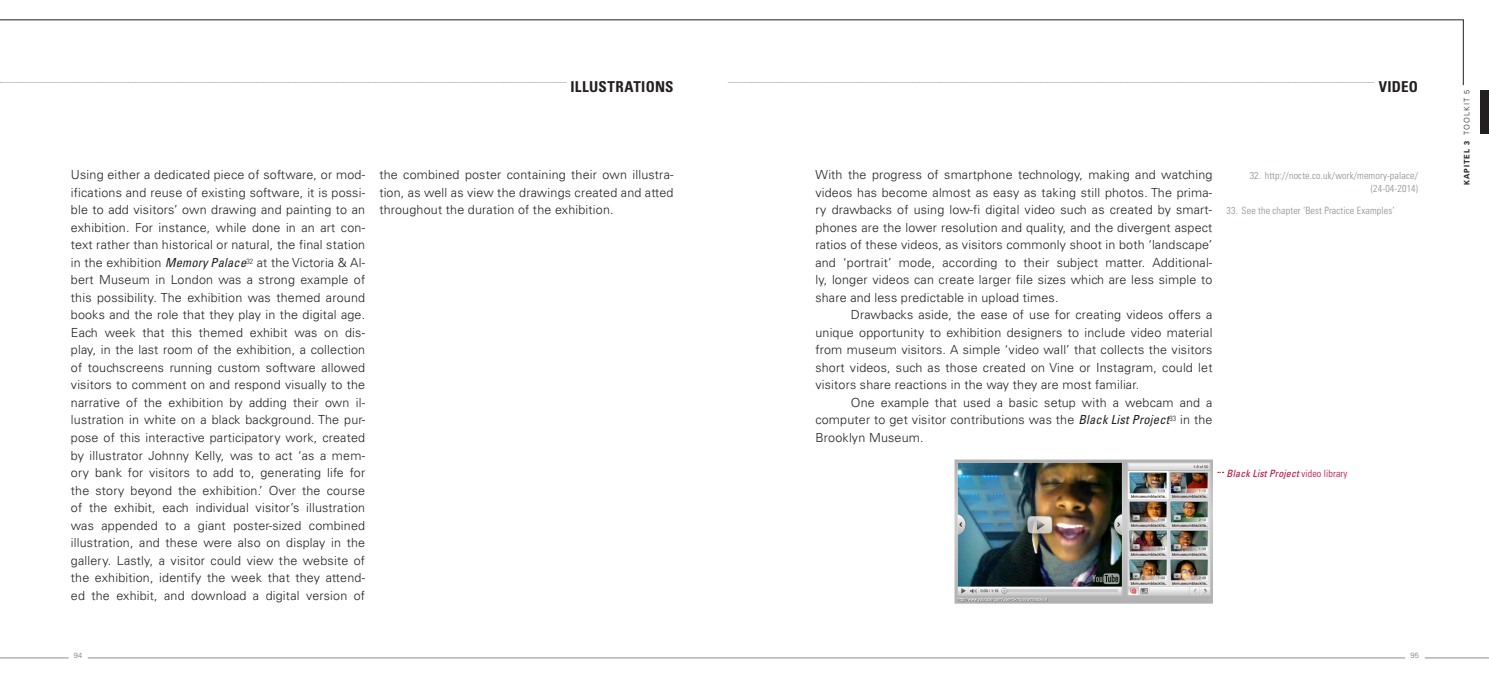
<style>
.page{position:relative;width:1489px;height:674px;background:#fff}
.page>*{position:absolute;margin:0;border:0;box-sizing:border-box;transform-origin:0 0}
._03_Head{font:700 condensed 15px "Univers";letter-spacing:.015em;color:#231f20}
.fliesstext_erster_Ab{font:300 12.5px/17.5px "Univers";letter-spacing:.015em;color:#231f20;text-align:justify}
.fliesstext{font:300 12.5px/17.5px "Univers";letter-spacing:.015em;color:#231f20;text-align:justify}
.t1{font:300 condensed 10px/12.5px "Univers";letter-spacing:.015em;color:#8b8e8f;text-align:right}
.Marginalien{font:italic condensed 10px "Univers";letter-spacing:.015em;color:#b50536}
.t2{font:700 7.5px "Univers";letter-spacing:.125em;color:#231f20}
.t3{font:300 7.5px "Univers";color:#6f7171}
._03_Head-2{font:700 condensed 3.38px "Univers";color:#231f20}
.s1{font-weight:400;font-style:italic;font-stretch:condensed}
.s2{font-weight:300;font-style:normal}
.s3{font-weight:300}
</style>
<div class="page">
<img style="left:954px;top:459px;width:258px;height:143px">
<hr style="left:0;top:657px;width:69px;height:1px;background:#8b8e8f">
<hr style="left:88px;top:657px;width:1316px;height:1px;background:#8b8e8f">
<hr style="left:1424px;top:657px;width:64px;height:1px;background:#8b8e8f">
<svg style="left:0;top:20px;width:1463px;height:65px"></svg>
<div style="left:1479px;top:90px;width:9px;height:43px;background:#231f20"></div>
<p class="_03_Head-2" style="left:-1px;top:79px;width:569px">_______________________________________________________________________________________________________________________________________________________________________________________________________________________________________________________________________________________________________________________________________________________________________________________________________________________________________________</p>
<p class="_03_Head" style="left:570px;top:77px;width:104px">ILLUSTRATIONS</p>
<p class="_03_Head-2" style="left:728px;top:79px;width:648px">___________________________________________________________________________________________________________________________________________________________________________________________________________________________________________________________________________________________________________________________________________________________________________________________________________________________________________________________________________________________________________</p>
<p class="_03_Head" style="left:1378px;top:77px;width:41px">VIDEO</p>
<p class="fliesstext_erster_Ab" style="left:71px;top:166px;width:296px">Using either a dedicated piece of software, or mod&shy;ifications and reuse of existing software, it is possi&shy;ble to add visitors’ own drawing and painting to an exhibition. For instance, while done in an art con&shy;text rather than historical or natural, the final station in the exhibition <span class="s1">Memory Palace</span><sup>32</sup> at the Victoria &amp; Al&shy;bert Museum in London was a strong example of this possibility. The exhibition was themed around books and the role that they play in the digital age.<br>Each week that this themed exhibit was on dis&shy;play, in the last room of the exhibition, a collection of touchscreens running custom software allowed visitors to comment on and respond visually to the narrative of the exhibition by adding their own il&shy;lustration in white on a black background. The pur&shy;pose of this interactive participatory work, created by illustrator Johnny Kelly, was to act ‘as a mem&shy;ory bank for visitors to add to, generating life for the story beyond the exhibition.’ Over the course of the exhibit, each individual visitor’s illustration was appended to a giant poster-sized combined illustration, and these were also on display in the gallery. Lastly, a visitor could view the website of the exhibition, identify the week that they attend&shy;ed the exhibit, and download a digital version of</p>
<p class="t1" style="left:1249px;top:169px;width:170px">32. http://nocte.co.uk/work/memory-palace/ (24-04-2014)</p>
<p class="fliesstext_erster_Ab" style="left:815px;top:166px;width:398px">With the progress of smartphone technology, making and watching videos has become almost as easy as taking still photos. The prima&shy;ry drawbacks of using low-fi digital video such as created by smart&shy;phones are the lower resolution and quality, and the divergent aspect ratios of these videos, as visitors commonly shoot in both ‘landscape’ and ‘portrait’ mode, according to their subject matter. Additional&shy;ly, longer videos can create larger file sizes which are less simple to share and less predictable in upload times.</p>
<p class="fliesstext" style="left:815px;top:306px;width:398px;text-indent:35px">Drawbacks aside, the ease of use for creating videos offers a unique opportunity to exhibition designers to include video material from museum visitors. A simple ‘video wall’ that collects the visitors short videos, such as those created on Vine or Instagram, could let visitors share reactions in the way they are most familiar.</p>
<p class="fliesstext" style="left:815px;top:393px;width:398px;text-indent:35px">One example that used a basic setup with a webcam and a computer to get visitor contributions was the <span class="s1">Black List Project</span><sup>33</sup> in the Brooklyn Museum.</p>
<p class="fliesstext_erster_Ab" style="left:379px;top:166px;width:296px">the combined poster containing their own illustra&shy;tion, as well as view the drawings created and atted throughout the duration of the exhibition.</p>
<p class="t1" style="left:1226px;top:204px;width:169px">33. See the chapter ‘Best Practice Examples’</p>
<p class="Marginalien" style="left:1226px;top:467px;width:122px">Black List Project <span class="s2">video library</span></p>
<p class="t3" style="left:74px;top:650px;width:10px">94</p>
<p class="t3" style="left:1410px;top:650px;width:10px">95</p>
<p class="t2" style="left:1462px;top:185px;width:97px;rotate:-90deg">KAPITEL 3 <span class="s3">TOOLKIT 5</span></p>
</div>
